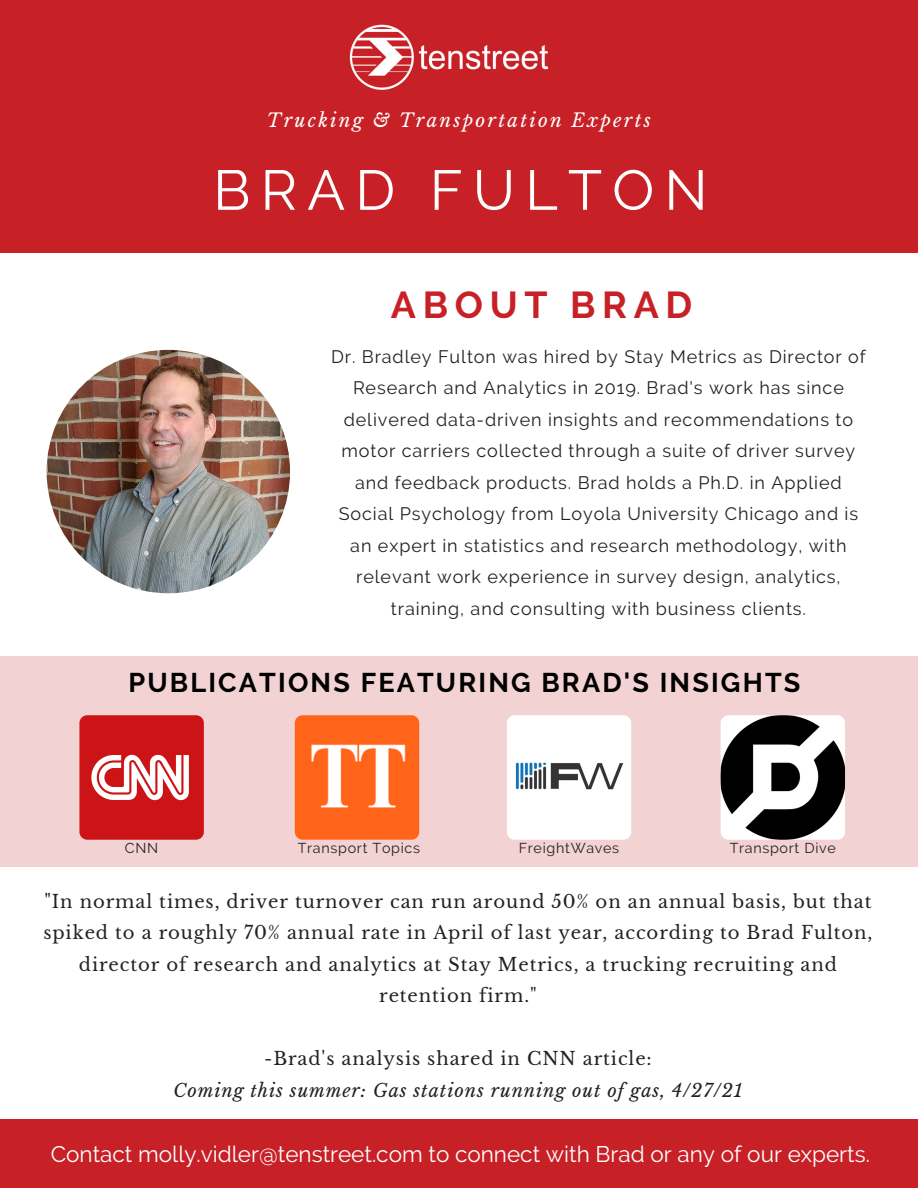
<style>
.page{position:relative;width:918px;height:1188px;background:#fff}
.page>*{position:absolute;margin:0;border:0;box-sizing:border-box;transform-origin:0 0}
.t1{font:56.1px "Raleway";letter-spacing:.18em;color:#fff}
.t2{font:700 37.35px "Raleway";letter-spacing:.18em;color:#c72027}
.t3{font:700 27px "Raleway";letter-spacing:.08em;color:#000}
.t4{font:22.5px "Raleway";color:#fff}
.t5{font:italic 18.6px "Libre Baskerville";letter-spacing:.12em;color:#fff}
.t6{font:18px/31.5px "Raleway";letter-spacing:.05em;color:#222;text-align:center}
.t7{font:18px/31.5px "Libre Baskerville";letter-spacing:.05em;color:#222;text-align:center}
.t8{font:italic 18px "Libre Baskerville";letter-spacing:.05em;color:#222}
.t9{font:14.25px "Raleway";letter-spacing:.05em;color:#222}
</style>
<div class="page">
<div style="left:0;top:0;width:918px;height:253px;background:#c72027"></div>
<div style="left:0;top:657px;width:918px;height:209px;background:#f3d2d3"></div>
<img style="left:47px;top:350px;width:243px;height:243px;border-radius:50%">
<img style="left:349px;top:24px;width:200px;height:66px">
<div style="left:0;top:1119px;width:918px;height:69px;background:#c72027"></div>
<img style="left:79px;top:715px;width:125px;height:125px;border-radius:8px">
<img style="left:507px;top:715px;width:124px;height:125px;border-radius:8px">
<img style="left:295px;top:715px;width:124px;height:125px;border-radius:8px">
<img style="left:721px;top:715px;width:124px;height:125px;border-radius:8px">
<p class="t5" style="left:267px;top:108px;width:386px">Trucking &amp; Transportation Experts</p>
<p class="t1" style="left:213px;top:157px;width:496px">BRAD FULTON</p>
<p class="t2" style="left:391px;top:283px;width:303px">ABOUT BRAD</p>
<p class="t6" style="left:331px;top:341px;width:536px">Dr. Bradley Fulton was hired by Stay Metrics as Director of Research and Analytics in 2019. Brad's work has since delivered data-driven insights and recommendations to motor carriers collected through a suite of driver survey and feedback products. Brad holds a Ph.D. in Applied Social Psychology from Loyola University Chicago and is an expert in statistics and research methodology, with relevant work experience in survey design, analytics, training, and consulting with business clients.</p>
<p class="t3" style="left:129px;top:667px;width:673px">PUBLICATIONS FEATURING BRAD'S INSIGHTS</p>
<p class="t9" style="left:125px;top:840px;width:35px">CNN</p>
<p class="t9" style="left:298px;top:840px;width:124px">Transport Topics</p>
<p class="t9" style="left:519px;top:840px;width:102px">FreightWaves</p>
<p class="t9" style="left:730px;top:840px;width:108px">Transport Dive</p>
<p class="t7" style="left:43px;top:886px;width:831px">"In normal times, driver turnover can run around 50% on an annual basis, but that spiked to a roughly 70% annual rate in April of last year, according to Brad Fulton, director of research and analytics at Stay Metrics, a trucking recruiting and retention firm."</p>
<p class="t7" style="left:264px;top:1043px;width:389px">-Brad's analysis shared in CNN article:</p>
<p class="t8" style="left:173px;top:1079px;width:571px">Coming this summer: Gas stations running out of gas, 4/27/21</p>
<p class="t4" style="left:51px;top:1141px;width:821px">Contact molly.vidler@tenstreet.com to connect with Brad or any of our experts.</p>
</div>
